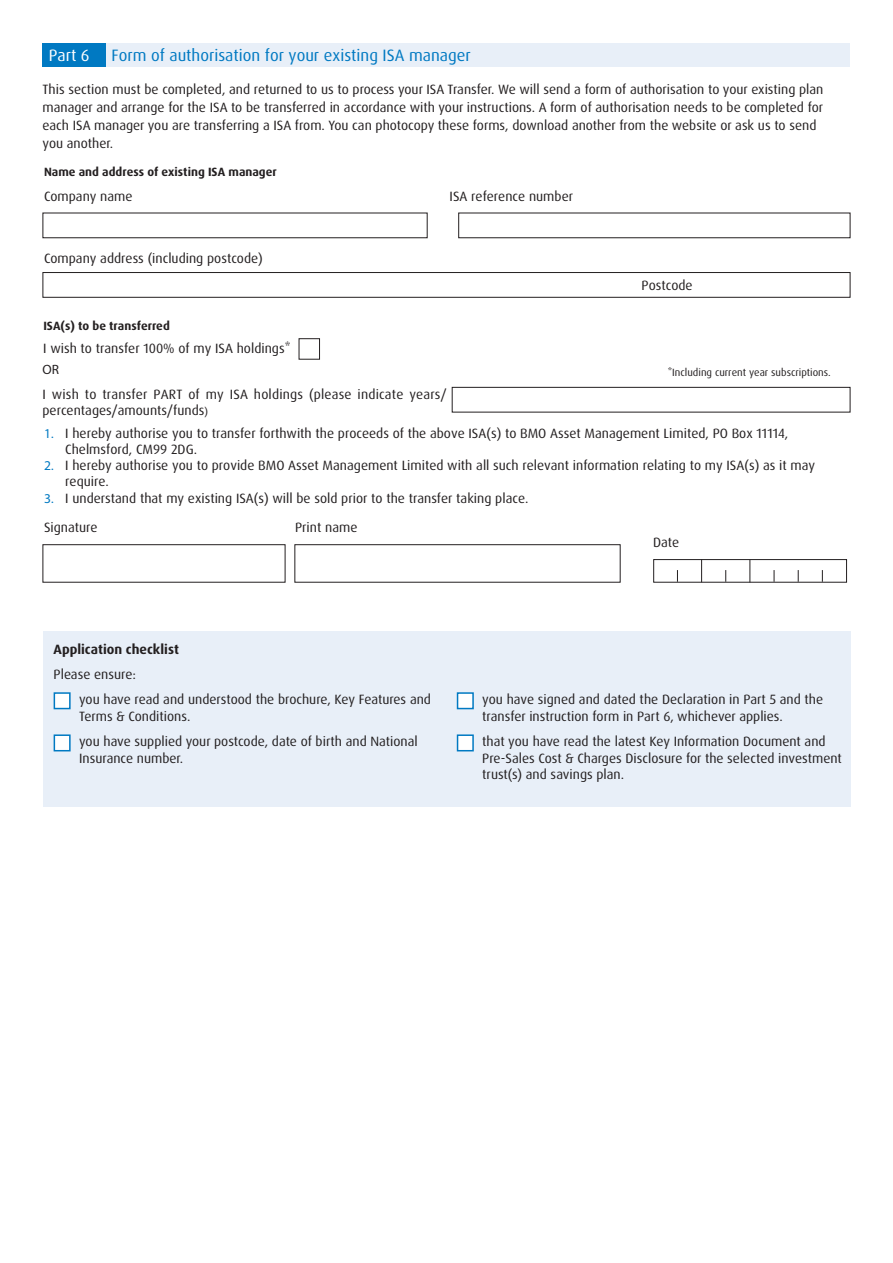
<style>
.page{position:relative;width:893px;height:1263px;background:#fff}
.page>*{position:absolute;margin:0;border:0;box-sizing:border-box;transform-origin:0 0}
.t1{font:16.5px "Dax Pro";color:#0079c2}
.t2{font:16.5px "Dax Pro";color:#fff}
.App_form_body_copy{font:13.5px/18px "Dax Pro";color:#231f20}
.Application_Checklis{font:13.5px/16.5px "Dax Pro";color:#231f20}
.t3{font:700 13.5px "Dax Pro";color:#231f20}
.t4{font:13.5px "Myriad Pro";color:#231f20}
.t5{font:700 12px "Dax Pro";color:#231f20}
.t6{font:10.5px "Dax Pro";color:#231f20}
.s1{font-size:10.5px}
.s2{font-family:"Myriad Pro";color:#0079c2}
.s3{color:#0079c2}
</style>
<div class="page">
<div style="left:43px;top:631px;width:807px;height:176px;background:#e8eff8"></div>
<div style="left:54px;top:692px;width:17px;height:17px;background:#fff;border:2px solid #0079c2"></div>
<div style="left:54px;top:734px;width:17px;height:17px;background:#fff;border:2px solid #0079c2"></div>
<div style="left:457px;top:692px;width:17px;height:17px;background:#fff;border:2px solid #0079c2"></div>
<div style="left:457px;top:734px;width:17px;height:17px;background:#fff;border:2px solid #0079c2"></div>
<div style="left:106px;top:43px;width:744px;height:24px;background:#e8eff8"></div>
<div style="left:43px;top:43px;width:63px;height:24px;background:#0079c2"></div>
<div style="left:43px;top:544px;width:242px;height:39px;border:1px solid #231f20"></div>
<div style="left:294px;top:544px;width:327px;height:39px;border:1px solid #231f20"></div>
<div style="left:653px;top:559px;width:194px;height:24px;border:1px solid #231f20"></div>
<svg style="left:677px;top:570px;width:1px;height:12px"></svg>
<svg style="left:701px;top:559px;width:1px;height:23px"></svg>
<svg style="left:725px;top:570px;width:1px;height:12px"></svg>
<svg style="left:749px;top:560px;width:1px;height:22px"></svg>
<svg style="left:774px;top:570px;width:1px;height:12px"></svg>
<svg style="left:798px;top:570px;width:1px;height:12px"></svg>
<svg style="left:822px;top:570px;width:1px;height:12px"></svg>
<div style="left:43px;top:213px;width:385px;height:25px;border:1px solid #231f20"></div>
<div style="left:458px;top:213px;width:392px;height:25px;border:1px solid #231f20"></div>
<div style="left:43px;top:272px;width:807px;height:26px;border:1px solid #231f20"></div>
<div style="left:452px;top:387px;width:398px;height:25px;border:1px solid #231f20"></div>
<div style="left:299px;top:338px;width:21px;height:22px;border:1px solid #231f20"></div>
<p class="t2" style="left:49px;top:44px;width:42px">Part 6</p>
<p class="t1" style="left:112px;top:44px;width:361px">Form of authorisation for your existing ISA manager</p>
<p class="App_form_body_copy" style="left:43px;top:80px;width:782px">This section must be completed, and returned to us to process your ISA Transfer. We will send a form of authorisation to your existing plan manager and arrange for the ISA to be transferred in accordance with your instructions. A form of authorisation needs to be completed for each ISA manager you are transferring a ISA from. You can photocopy these forms, download another from the website or ask us to send you another.</p>
<p class="t5" style="left:44px;top:164px;width:234px">Name and address of existing ISA manager</p>
<p class="App_form_body_copy" style="left:44px;top:187px;width:90px">Company name</p>
<p class="App_form_body_copy" style="left:450px;top:187px;width:125px">ISA reference number</p>
<p class="App_form_body_copy" style="left:44px;top:249px;width:220px">Company address (including postcode)</p>
<p class="t5" style="left:43px;top:318px;width:128px">ISA(s) to be transferred</p>
<p class="t4" style="left:43px;top:362px;width:18px">OR</p>
<p class="App_form_body_copy" style="left:43px;top:386px;width:406px;line-height:16.2px">I wish to transfer PART of my ISA holdings (please indicate years/ percentages/amounts/funds<span class="s1">)</span></p>
<p class="App_form_body_copy" style="left:43px;top:339px;width:249px">I wish to transfer 100% of my ISA holdings*</p>
<p class="App_form_body_copy" style="left:642px;top:277px;width:53px">Postcode</p>
<p class="t6" style="left:668px;top:366px;width:165px">*Including current year subscriptions.</p>
<p class="App_form_body_copy" style="left:65px;top:425px;width:725px;line-height:16.2px;text-indent:-21px"><span class="s2">1</span><span class="s3">.</span> I hereby authorise you to transfer forthwith the proceeds of the above ISA(s) to BMO Asset Management Limited, PO Box 11114,<br>Chelmsford, CM99 2DG.</p>
<p class="App_form_body_copy" style="left:65px;top:457px;width:751px;line-height:16.2px;text-indent:-21px"><span class="s2">2</span><span class="s3">.</span> I hereby authorise you to provide BMO Asset Management Limited with all such relevant information relating to my ISA(s) as it may require.</p>
<p class="App_form_body_copy" style="left:44px;top:489px;width:486px"><span class="s2">3</span><span class="s3">.</span> I understand that my existing ISA(s) will be sold prior to the transfer taking place.</p>
<p class="App_form_body_copy" style="left:44px;top:518px;width:55px">Signature</p>
<p class="App_form_body_copy" style="left:295px;top:518px;width:64px">Print name</p>
<p class="t3" style="left:54px;top:640px;width:127px">Application checklist</p>
<p class="Application_Checklis" style="left:54px;top:666px;width:84px">Please ensure:</p>
<p class="Application_Checklis" style="left:79px;top:691px;width:353px">you have read and understood the brochure, Key Features and<br>Terms &amp; Conditions.</p>
<p class="Application_Checklis" style="left:79px;top:734px;width:340px">you have supplied your postcode, date of birth and National<br>Insurance number.</p>
<p class="App_form_body_copy" style="left:653px;top:533px;width:28px">Date</p>
<p class="Application_Checklis" style="left:482px;top:691px;width:342px">you have signed and dated the Declaration in Part 5 and the transfer instruction form in Part 6, whichever applies.</p>
<p class="Application_Checklis" style="left:482px;top:734px;width:361px">that you have read the latest Key Information Document and<br>Pre-Sales Cost &amp; Charges Disclosure for the selected investment trust(s) and savings plan.</p>
</div>
